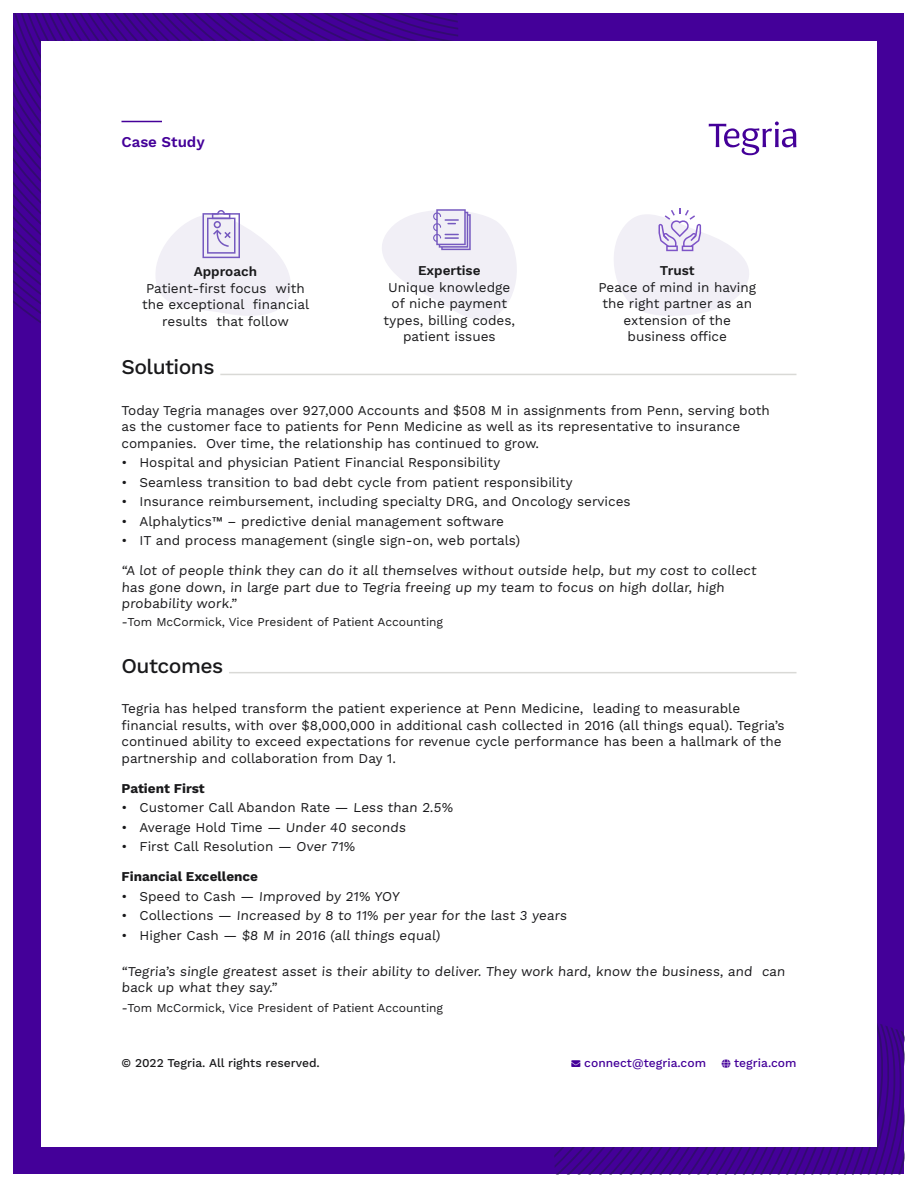
<style>
.page{position:relative;width:918px;height:1188px;background:#fff}
.page>*{position:absolute;margin:0;border:0;box-sizing:border-box;transform-origin:0 0}
.t1{font:500 21px "Work Sans";letter-spacing:-.025em;color:#19191b}
.t2{font:600 15px "Work Sans";color:#409}
.t3{font:13.5px/16.5px "Work Sans";color:#19191b}
.t4{font:700 13.5px "Work Sans";color:#19191b}
.t5{font:12px "Work Sans";color:#19191b}
.t6{font:500 12px "Work Sans";color:#19191b}
.t7{font:500 12px "Work Sans";color:#409}
.s1{font-weight:600}
</style>
<div class="page">
<div style="left:14px;top:14px;width:890px;height:1160px;background:#409"></div>
<svg style="left:14px;top:14px;width:444px;height:309px"></svg>
<svg style="left:554px;top:1023px;width:350px;height:151px"></svg>
<div style="left:41px;top:41px;width:836px;height:1106px;background:#fff"></div>
<svg style="left:709px;top:121px;width:87px;height:34px"></svg>
<hr style="left:122px;top:121px;width:40px;height:1px;background:#409">
<svg style="left:156px;top:210px;width:135px;height:106px"></svg>
<svg style="left:382px;top:209px;width:135px;height:111px"></svg>
<svg style="left:614px;top:208px;width:135px;height:108px"></svg>
<hr style="left:220px;top:374px;width:576px;height:1px;background:#d9d9d6">
<hr style="left:229px;top:672px;width:568px;height:1px;background:#d9d9d6">
<p class="t2" style="left:122px;top:134px;width:85px">Case Study</p>
<p class="t3" style="left:142px;top:264px;width:169px;text-align:center"><span class="s1">Approach<br></span>Patient-first focus with the exceptional financial results that follow</p>
<p class="t3" style="left:383px;top:263px;width:133px;text-align:center"><span class="s1">Expertise<br></span>Unique knowledge of niche payment types, billing codes, patient issues</p>
<p class="t3" style="left:598px;top:263px;width:159px;text-align:center"><span class="s1">Trust<br></span>Peace of mind in having the right partner as an extension of the business office</p>
<p class="t1" style="left:122px;top:355px;width:95px">Solutions</p>
<p class="t3" style="left:122px;top:403px;width:650px">Today Tegria manages over 927,000 Accounts and $508 M in assignments from Penn, serving both as the customer face to patients for Penn Medicine as well as its representative to insurance companies. Over time, the relationship has continued to grow.</p>
<p class="t3" style="left:122px;top:455px;width:380px">• Hospital and physician Patient Financial Responsibility</p>
<p class="t3" style="left:122px;top:475px;width:453px">• Seamless transition to bad debt cycle from patient responsibility</p>
<p class="t3" style="left:122px;top:494px;width:511px">• Insurance reimbursement, including specialty DRG, and Oncology services</p>
<p class="t3" style="left:122px;top:514px;width:384px">• Alphalytics™ – predictive denial management software</p>
<p class="t3" style="left:122px;top:533px;width:400px">• IT and process management (single sign-on, web portals)</p>
<p class="t3" style="left:122px;top:563px;width:638px">“A lot of people think they can do it all themselves without outside help, but my cost to collect has gone down, in large part due to Tegria freeing up my team to focus on high dollar, high probability work.”</p>
<p class="t5" style="left:122px;top:615px;width:323px">-Tom McCormick, Vice President of Patient Accounting</p>
<p class="t1" style="left:122px;top:653px;width:103px">Outcomes</p>
<p class="t3" style="left:122px;top:701px;width:665px">Tegria has helped transform the patient experience at Penn Medicine, leading to measurable financial results, with over $8,000,000 in additional cash collected in 2016 (all things equal). Tegria’s continued ability to exceed expectations for revenue cycle performance has been a hallmark of the partnership and collaboration from Day 1.</p>
<p class="t4" style="left:122px;top:780px;width:85px">Patient First</p>
<p class="t3" style="left:122px;top:800px;width:334px">• Customer Call Abandon Rate — Less than 2.5%</p>
<p class="t3" style="left:122px;top:819px;width:287px">• Average Hold Time — Under 40 seconds</p>
<p class="t3" style="left:122px;top:839px;width:236px">• First Call Resolution — Over 71%</p>
<p class="t4" style="left:122px;top:869px;width:138px">Financial Excellence</p>
<p class="t3" style="left:122px;top:888px;width:281px">• Speed to Cash — Improved by 21% YOY</p>
<p class="t3" style="left:122px;top:908px;width:448px">• Collections — Increased by 8 to 11% per year for the last 3 years</p>
<p class="t3" style="left:122px;top:927px;width:321px">• Higher Cash — $8 M in 2016 (all things equal)</p>
<p class="t3" style="left:122px;top:963px;width:667px">“Tegria’s single greatest asset is their ability to deliver. They work hard, know the business, and can back up what they say.”</p>
<p class="t5" style="left:122px;top:1000px;width:323px">-Tom McCormick, Vice President of Patient Accounting</p>
<p class="t6" style="left:122px;top:1055px;width:200px">© 2022 Tegria. All rights reserved.</p>
<p class="t7" style="left:571px;top:1055px;width:136px">→ connect@tegria.com</p>
<p class="t7" style="left:734px;top:1055px;width:64px">tegria.com</p>
</div>
